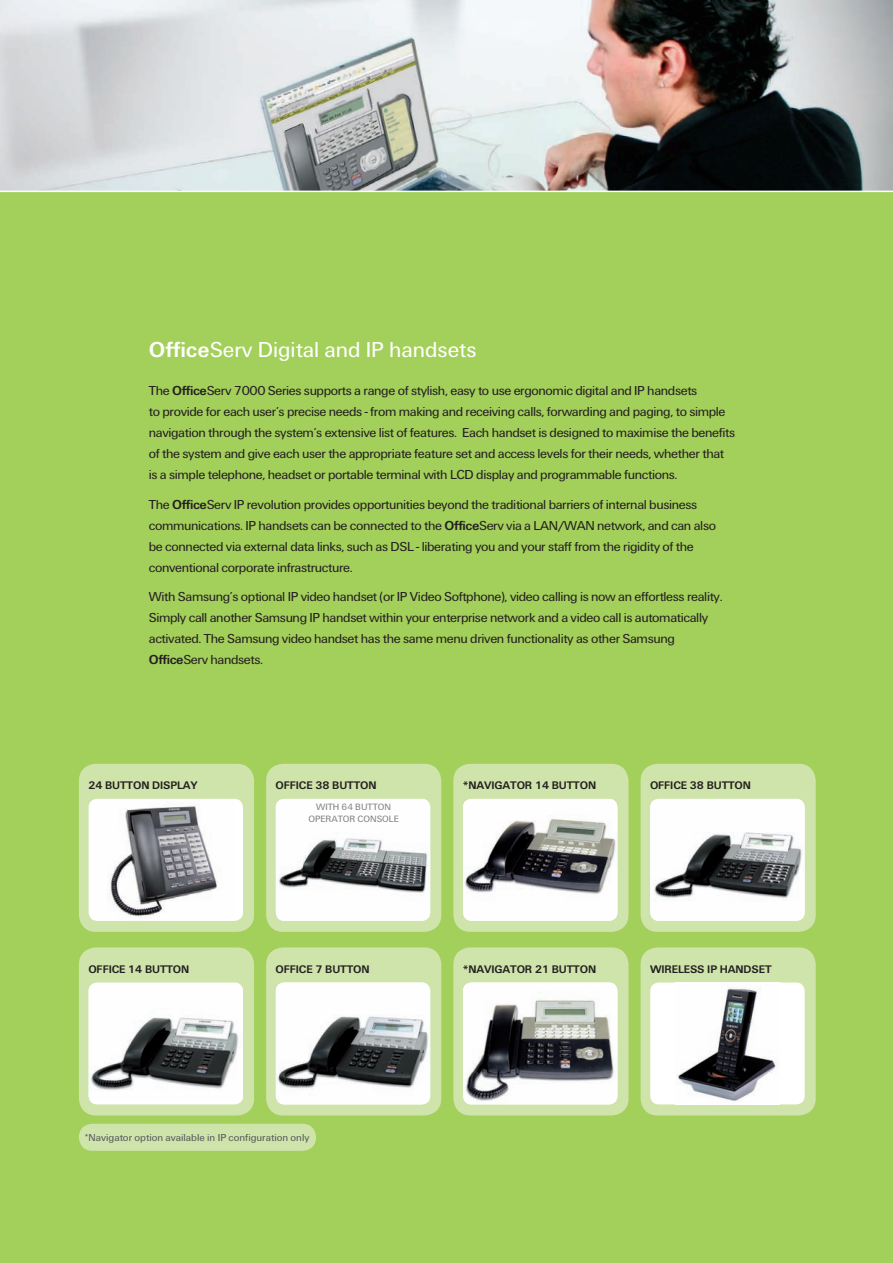
<style>
.page{position:relative;width:893px;height:1263px;background:#a3cf5b}
.page>*{position:absolute;margin:0;border:0;box-sizing:border-box;transform-origin:0 0}
.t1{font:22.5px "U55 Univers";color:#fff}
.t2{font:13.5px/21px "U55 Univers";letter-spacing:-.025em;color:#231f20}
.t3{font:700 11.4px "U65 Univers";letter-spacing:-.01em;color:#231f20}
.t4{font:10.5px "U55 Univers";color:#57585a}
.t5{font:9.45px/11.4px "U55 Univers";color:#808285}
.s1{font-family:"U65 Univers";font-weight:700}
</style>
<div class="page">
<div style="left:79px;top:1124px;width:237px;height:27px;background:#cfe4ab;border-radius:13px"></div>
<img style="left:0;top:0;width:893px;height:191px">
<div style="left:79px;top:764px;width:175px;height:168px;background:#cfe4ab;border-radius:17px"></div>
<div style="left:89px;top:799px;width:154px;height:122px;background:#fff;border-radius:9px"></div>
<img style="left:108px;top:803px;width:110px;height:115px">
<div style="left:266px;top:764px;width:175px;height:168px;background:#cfe4ab;border-radius:17px"></div>
<img style="left:276px;top:799px;width:154px;height:122px">
<div style="left:453px;top:764px;width:175px;height:168px;background:#cfe4ab;border-radius:17px"></div>
<img style="left:463px;top:799px;width:154px;height:122px">
<div style="left:641px;top:764px;width:175px;height:168px;background:#cfe4ab;border-radius:17px"></div>
<img style="left:650px;top:799px;width:155px;height:122px">
<div style="left:79px;top:947px;width:175px;height:168px;background:#cfe4ab;border-radius:17px"></div>
<div style="left:89px;top:982px;width:154px;height:122px;background:#fff;border-radius:9px"></div>
<img style="left:89px;top:986px;width:154px;height:115px">
<div style="left:266px;top:947px;width:175px;height:168px;background:#cfe4ab;border-radius:17px"></div>
<img style="left:276px;top:982px;width:154px;height:122px">
<div style="left:453px;top:947px;width:175px;height:168px;background:#cfe4ab;border-radius:17px"></div>
<img style="left:463px;top:982px;width:154px;height:122px">
<div style="left:641px;top:947px;width:175px;height:168px;background:#cfe4ab;border-radius:17px"></div>
<div style="left:650px;top:982px;width:155px;height:122px;background:#fff;border-radius:9px"></div>
<img style="left:676px;top:987px;width:102px;height:115px">
<hr style="left:0;top:191px;width:893px;height:1px;background:#fff">
<h1 class="t1" style="left:149px;top:337px;width:329px"><span class="s1">Office</span>Serv Digital and IP handsets</h1>
<p class="t2" style="left:149px;top:380px;width:588px">The <span class="s1">Office</span>Serv 7000 Series supports a range of stylish, easy to use ergonomic digital and IP handsets<br>to provide for each user’s precise needs - from making and receiving calls, forwarding and paging, to simple navigation through the system’s extensive list of features. Each handset is designed to maximise the benefits of the system and give each user the appropriate feature set and access levels for their needs, whether that is a simple telephone, headset or portable terminal with LCD display and programmable functions.</p>
<p class="t2" style="left:149px;top:494px;width:569px">The <span class="s1">Office</span>Serv IP revolution provides opportunities beyond the traditional barriers of internal business communications. IP handsets can be connected to the <span class="s1">Office</span>Serv via a LAN/WAN network, and can also be connected via external data links, such as DSL - liberating you and your staff from the rigidity of the conventional corporate infrastructure.</p>
<p class="t2" style="left:149px;top:586px;width:575px">With Samsung’s optional IP video handset (or IP Video Softphone), video calling is now an effortless reality.<br>Simply call another Samsung IP handset within your enterprise network and a video call is automatically activated. The Samsung video handset has the same menu driven functionality as other Samsung <span class="s1">Office</span>Serv handsets.</p>
<p class="t3" style="left:88px;top:778px;width:111px">24 BUTTON DISPLAY</p>
<p class="t3" style="left:276px;top:778px;width:15px">Office</p>
<p class="t3" style="left:315px;top:778px;width:61px">38 BUTTON</p>
<p class="t3" style="left:463px;top:778px;width:133px">*NAVIGATOR 14 BUTTON</p>
<p class="t3" style="left:650px;top:778px;width:101px">OFFICE 38 BUTTON</p>
<p class="t5" style="left:308px;top:801px;width:60px;text-indent:8px">with 64 Button<br>Operator</p>
<p class="t5" style="left:357px;top:813px;width:13px">Console</p>
<p class="t3" style="left:88px;top:963px;width:101px">OFFICE 14 BUTTON</p>
<p class="t3" style="left:276px;top:963px;width:94px">OFFICE 7 BUTTON</p>
<p class="t3" style="left:463px;top:963px;width:133px">*NAVIGATOR 21 BUTTON</p>
<p class="t3" style="left:650px;top:963px;width:123px">WIRELESS IP HANDSET</p>
<p class="t4" style="left:85px;top:1131px;width:226px">*Navigator option available in IP configuration only</p>
</div>
